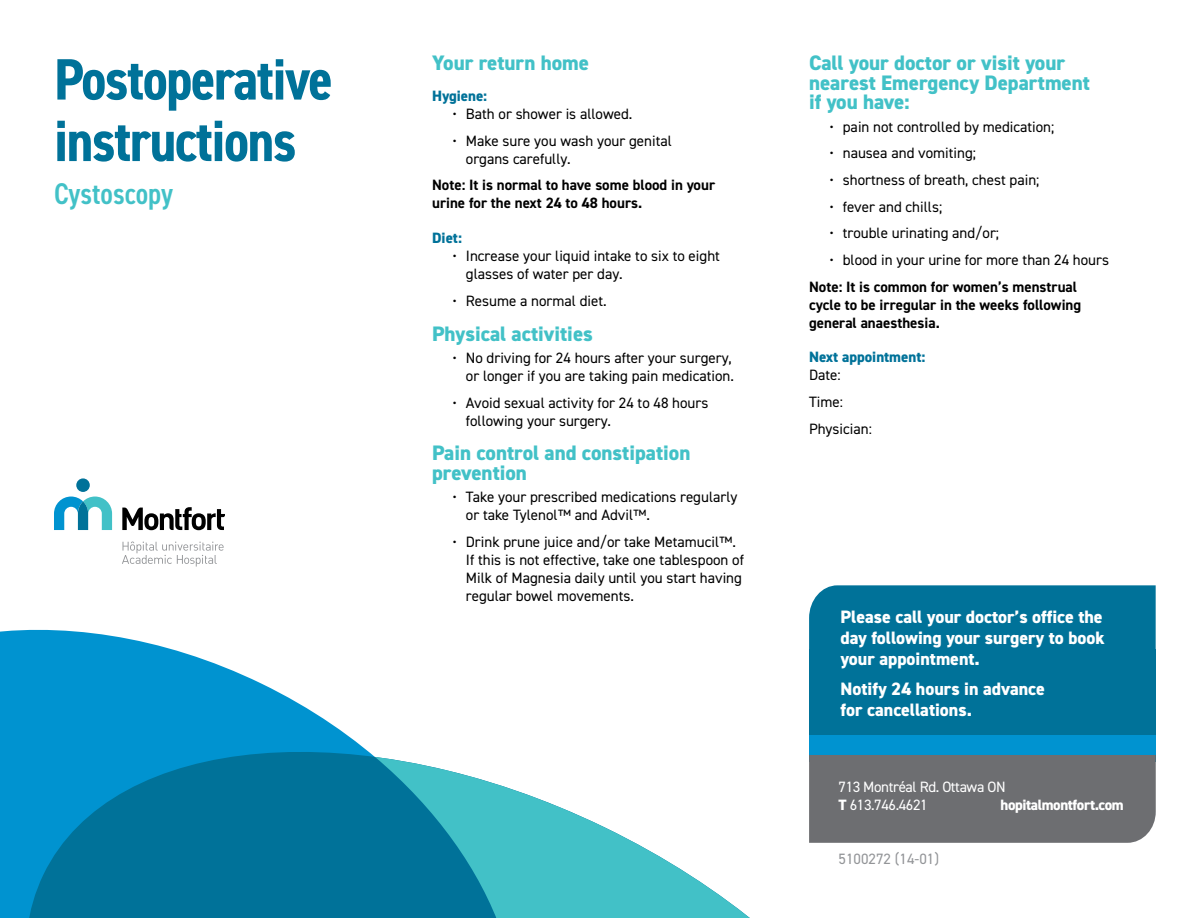
<style>
.page{position:relative;width:1188px;height:918px;background:#fff}
.page>*{position:absolute;margin:0;border:0;box-sizing:border-box;transform-origin:0 0}
.t1{font:700 condensed 58.5px "DIN2014";letter-spacing:-.025em;color:#007299}
.t2{font:600 condensed 30px "DIN2014";color:#42c1c7}
.t3{font:800 21px/19.5px "DIN2014";color:#42c1c7}
.back{font:800 18px/21px "DIN2014";color:#fff;text-align:justify}
.Body{font:15px/18px "DIN2014";color:#000}
.Body-2{font:700 15px/18px "DIN2014";color:#000}
.t4{font:15px "DIN2014";letter-spacing:-.025em;color:#fff}
.t5{font:800 15px "DIN2014";color:#007299}
.t6{font:800 15px "DIN2014";letter-spacing:-.025em;color:#fff}
.t7{font:15px "DIN2014";color:#939598}
.s1{font-weight:800}
</style>
<div class="page">
<div style="left:809px;top:649px;width:347px;height:112px;background:#007299"></div>
<div style="left:809px;top:736px;width:347px;height:19px;background:#0093d0"></div>
<div style="left:809px;top:755px;width:347px;height:88px;background:#6d6e71"></div>
<div style="left:809px;top:585px;width:347px;height:64px;background:#007299"></div>
<svg style="left:54px;top:497px;width:58px;height:33px"></svg>
<div style="left:76px;top:478px;width:14px;height:14px;background:#007299;border-radius:50%"></div>
<svg style="left:122px;top:507px;width:103px;height:23px"></svg>
<svg style="left:122px;top:542px;width:102px;height:25px"></svg>
<svg style="left:0;top:629px;width:311px;height:82px;fill:#0093d0"></svg>
<svg style="left:0;top:711px;width:375px;height:207px;background:#0688ba"></svg>
<svg style="left:209px;top:757px;width:541px;height:161px"></svg>
<h1 class="t1" style="left:54px;top:40px;width:280px">Postoperative</h1>
<h1 class="t1" style="left:54px;top:102px;width:244px">instructions</h1>
<h2 class="t2" style="left:54px;top:174px;width:121px">Cystoscopy</h2>
<h3 class="t3" style="left:432px;top:53px;width:158px">Your return home</h3>
<h4 class="t5" style="left:432px;top:86px;width:57px">Hygiene:</h4>
<p class="Body" style="left:452px;top:104px;width:182px">• Bath or shower is allowed.</p>
<p class="Body" style="left:466px;top:131px;width:208px;text-indent:-14px">• Make sure you wash your genital organs carefully.</p>
<p class="Body-2" style="left:432px;top:176px;width:285px">Note: It is normal to have some blood in your urine for the next 24 to 48 hours.</p>
<h4 class="t5" style="left:432px;top:228px;width:31px">Diet:</h4>
<p class="Body" style="left:466px;top:247px;width:256px;text-indent:-14px">• Increase your liquid intake to six to eight glasses of water per day.</p>
<p class="Body" style="left:452px;top:291px;width:156px">• Resume a normal diet.</p>
<h3 class="t3" style="left:432px;top:324px;width:162px">Physical activities</h3>
<p class="Body" style="left:452px;top:349px;width:283px;text-align:right">• No driving for 24 hours after your surgery, or longer if you are taking pain medication.</p>
<p class="Body" style="left:466px;top:393px;width:244px;text-indent:-14px">• Avoid sexual activity for 24 to 48 hours following your surgery.</p>
<h3 class="t3" style="left:432px;top:444px;width:260px">Pain control and constipation prevention</h3>
<p class="Body" style="left:466px;top:488px;width:273px;text-indent:-14px">• Take your prescribed medications regularly or take Tylenol™ and Advil™.</p>
<p class="Body" style="left:466px;top:532px;width:280px;text-indent:-14px">• Drink prune juice and/or take Metamucil™.<br>If this is not effective, take one tablespoon of Milk of Magnesia daily until you start having regular bowel movements.</p>
<h3 class="t3" style="left:809px;top:53px;width:282px">Call your doctor or visit your nearest Emergency Department if you have:</h3>
<p class="Body" style="left:829px;top:117px;width:226px">• pain not controlled by medication;</p>
<p class="Body" style="left:829px;top:144px;width:148px">• nausea and vomiting;</p>
<p class="Body" style="left:829px;top:171px;width:212px">• shortness of breath, chest pain;</p>
<p class="Body" style="left:829px;top:197px;width:114px">• fever and chills;</p>
<p class="Body" style="left:829px;top:224px;width:171px">• trouble urinating and/or;</p>
<p class="Body" style="left:829px;top:250px;width:281px">• blood in your urine for more than 24 hours</p>
<p class="Body-2" style="left:809px;top:277px;width:274px">Note: It is common for women’s menstrual cycle to be irregular in the weeks following general anaesthesia.</p>
<h4 class="t5" style="left:809px;top:347px;width:118px">Next appointment:</h4>
<p class="Body" style="left:809px;top:366px;width:33px">Date:</p>
<p class="Body" style="left:809px;top:393px;width:35px">Time:</p>
<p class="Body" style="left:809px;top:419px;width:64px">Physician:</p>
<p class="back" style="left:841px;top:606px;width:266px">Please call your doctor’s office the day following your surgery to book your appointment.</p>
<p class="back" style="left:841px;top:678px;width:206px">Notify 24 hours in advance for cancellations.</p>
<h1 class="t4" style="left:839px;top:777px;width:169px">713 Montréal Rd. Ottawa ON</h1>
<h1 class="t4" style="left:839px;top:795px;width:91px"><span class="s1">T</span> 613.746.4621</h1>
<h1 class="t6" style="left:1001px;top:795px;width:125px">hopitalmontfort.com</h1>
<p class="t7" style="left:839px;top:849px;width:102px">5100272 (14-01)</p>
</div>
